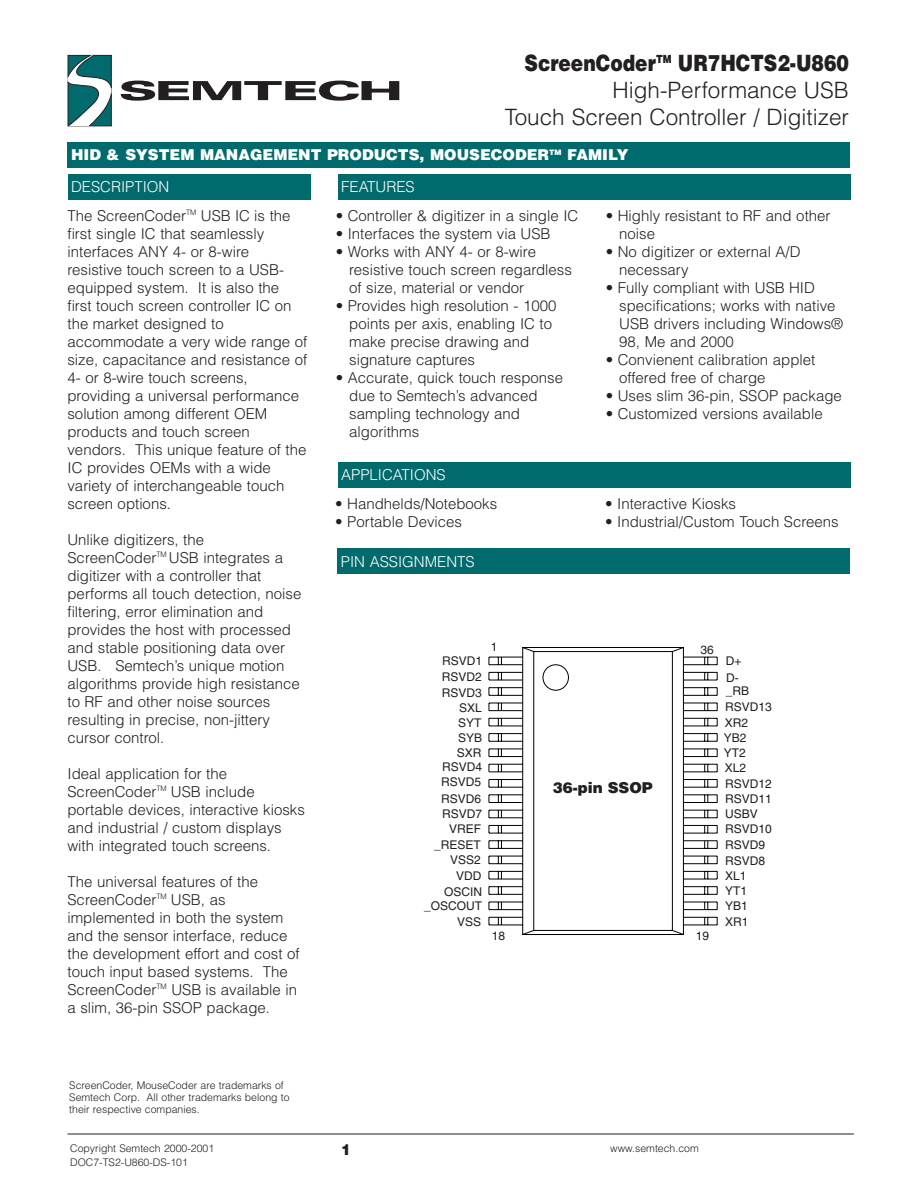
<style>
.page{position:relative;width:918px;height:1188px;background:#fff}
.page>*{position:absolute;margin:0;border:0;box-sizing:border-box;transform-origin:0 0}
.t1{font:300 22.5px/27px "Helvetica";color:#231f20;text-align:right}
.t2{font:300 15px/18px "Helvetica";color:#231f20}
.t3{font:900 15px/32px "Helvetica";color:#fff}
.t4{font:300 15px "Helvetica";color:#fff}
.t5{font:900 15px "Helvetica";color:#231f20}
.t6{font:12px/15.5px "Helvetica";color:#231f20;text-align:right}
.t7{font:300 10.5px/12px "Helvetica";color:#231f20}
.s1{font-weight:900}
.s2{font-weight:300}
</style>
<div class="page">
<hr style="left:68px;top:1134px;width:786px;height:1px;background:#231f20">
<svg style="left:67px;top:55px;width:45px;height:71px"></svg>
<svg style="left:121px;top:81px;width:278px;height:20px"></svg>
<div style="left:68px;top:142px;width:782px;height:25px;background:#006a6d"></div>
<div style="left:68px;top:174px;width:243px;height:25px;background:#006a6d"></div>
<div style="left:338px;top:174px;width:513px;height:25px;background:#006a6d"></div>
<hr style="left:683px;top:664px;width:34px;height:1px;background:#000">
<svg style="left:704px;top:658px;width:4px;height:7px"></svg>
<hr style="left:683px;top:657px;width:34px;height:1px;background:#000">
<hr style="left:683px;top:680px;width:34px;height:1px;background:#000">
<svg style="left:704px;top:673px;width:4px;height:7px"></svg>
<hr style="left:683px;top:672px;width:34px;height:1px;background:#000">
<hr style="left:683px;top:695px;width:34px;height:1px;background:#000">
<svg style="left:704px;top:688px;width:4px;height:7px"></svg>
<hr style="left:683px;top:687px;width:34px;height:1px;background:#000">
<hr style="left:683px;top:710px;width:34px;height:1px;background:#000">
<svg style="left:704px;top:704px;width:4px;height:7px"></svg>
<hr style="left:683px;top:703px;width:34px;height:1px;background:#000">
<hr style="left:683px;top:726px;width:34px;height:1px;background:#000">
<svg style="left:704px;top:719px;width:4px;height:7px"></svg>
<hr style="left:683px;top:718px;width:34px;height:1px;background:#000">
<hr style="left:683px;top:741px;width:34px;height:1px;background:#000">
<svg style="left:704px;top:734px;width:4px;height:7px"></svg>
<hr style="left:683px;top:733px;width:34px;height:1px;background:#000">
<hr style="left:683px;top:756px;width:34px;height:1px;background:#000">
<svg style="left:704px;top:750px;width:4px;height:7px"></svg>
<hr style="left:683px;top:749px;width:34px;height:1px;background:#000">
<hr style="left:683px;top:772px;width:34px;height:1px;background:#000">
<svg style="left:704px;top:765px;width:4px;height:7px"></svg>
<hr style="left:683px;top:764px;width:34px;height:1px;background:#000">
<hr style="left:683px;top:787px;width:34px;height:1px;background:#000">
<svg style="left:704px;top:780px;width:4px;height:7px"></svg>
<hr style="left:683px;top:779px;width:34px;height:1px;background:#000">
<hr style="left:683px;top:802px;width:34px;height:1px;background:#000">
<svg style="left:704px;top:795px;width:4px;height:7px"></svg>
<hr style="left:683px;top:794px;width:34px;height:1px;background:#000">
<hr style="left:683px;top:817px;width:34px;height:1px;background:#000">
<svg style="left:704px;top:811px;width:4px;height:7px"></svg>
<hr style="left:683px;top:810px;width:34px;height:1px;background:#000">
<hr style="left:683px;top:833px;width:34px;height:1px;background:#000">
<svg style="left:704px;top:826px;width:4px;height:7px"></svg>
<hr style="left:683px;top:825px;width:34px;height:1px;background:#000">
<hr style="left:683px;top:848px;width:34px;height:1px;background:#000">
<svg style="left:704px;top:841px;width:4px;height:7px"></svg>
<hr style="left:683px;top:840px;width:34px;height:1px;background:#000">
<hr style="left:683px;top:863px;width:34px;height:1px;background:#000">
<svg style="left:704px;top:857px;width:4px;height:7px"></svg>
<hr style="left:683px;top:856px;width:34px;height:1px;background:#000">
<hr style="left:683px;top:879px;width:34px;height:1px;background:#000">
<svg style="left:704px;top:872px;width:4px;height:7px"></svg>
<hr style="left:683px;top:871px;width:34px;height:1px;background:#000">
<hr style="left:683px;top:894px;width:34px;height:1px;background:#000">
<svg style="left:704px;top:887px;width:4px;height:7px"></svg>
<hr style="left:683px;top:886px;width:34px;height:1px;background:#000">
<hr style="left:683px;top:909px;width:34px;height:1px;background:#000">
<svg style="left:704px;top:903px;width:4px;height:7px"></svg>
<hr style="left:683px;top:902px;width:34px;height:1px;background:#000">
<hr style="left:683px;top:925px;width:34px;height:1px;background:#000">
<svg style="left:704px;top:918px;width:4px;height:7px"></svg>
<hr style="left:683px;top:917px;width:34px;height:1px;background:#000">
<svg style="left:488px;top:647px;width:196px;height:288px"></svg>
<div style="left:543px;top:664px;width:26px;height:27px;border:1px solid #000;border-radius:50%"></div>
<div style="left:338px;top:462px;width:513px;height:25px;background:#006a6d"></div>
<div style="left:337px;top:548px;width:513px;height:26px;background:#006a6d"></div>
<h1 class="t1" style="left:505px;top:52px;width:346px"><span class="s1">ScreenCoder</span><sup>TM</sup> <span class="s1">UR7HCTS2-U860<br></span>High-Performance USB<br>Touch Screen Controller / Digitizer</h1>
<p class="t3" style="left:71px;top:140px;width:559px">HID &amp; SYSTEM MANAGEMENT PRODUCTS, MOUSECODER<sup>TM</sup> FAMILY<br><span class="s2">DESCRIPTION</span></p>
<p class="t4" style="left:341px;top:182px;width:75px">FEATURES</p>
<p class="t2" style="left:67px;top:208px;width:241px">The ScreenCoder<sup>TM</sup> USB IC is the first single IC that seamlessly interfaces ANY 4- or 8-wire resistive touch screen to a USB&shy;equipped system. It is also the<br>first touch screen controller IC on the market designed to accommodate a very wide range of size, capacitance and resistance of<br>4- or 8-wire touch screens, providing a universal performance solution among different OEM products and touch screen vendors. This unique feature of the<br>IC provides OEMs with a wide variety of interchangeable touch screen options.</p>
<p class="t2" style="left:67px;top:532px;width:235px">Unlike digitizers, the<br>ScreenCoder<sup>TM</sup> USB integrates a digitizer with a controller that performs all touch detection, noise filtering, error elimination and provides the host with processed and stable positioning data over<br>USB. Semtech’s unique motion algorithms provide high resistance to RF and other noise sources resulting in precise, non-jittery cursor control.</p>
<p class="t2" style="left:67px;top:766px;width:239px">Ideal application for the<br>ScreenCoder<sup>TM</sup> USB include portable devices, interactive kiosks and industrial / custom displays with integrated touch screens.</p>
<p class="t2" style="left:67px;top:874px;width:234px">The universal features of the<br>ScreenCoder<sup>TM</sup> USB, as implemented in both the system and the sensor interface, reduce the development effort and cost of touch input based systems. The<br>ScreenCoder<sup>TM</sup> USB is available in a slim, 36-pin SSOP package.</p>
<p class="t2" style="left:336px;top:208px;width:244px">• Controller &amp; digitizer in a single IC</p>
<p class="t2" style="left:336px;top:226px;width:216px">• Interfaces the system via USB</p>
<p class="t2" style="left:349px;top:244px;width:224px;text-indent:-14px">• Works with ANY 4- or 8-wire resistive touch screen regardless of size, material or vendor</p>
<p class="t2" style="left:349px;top:298px;width:209px;text-indent:-14px">• Provides high resolution - 1000 points per axis, enabling IC to make precise drawing and signature captures</p>
<p class="t2" style="left:349px;top:370px;width:215px;text-indent:-14px">• Accurate, quick touch response due to Semtech’s advanced sampling technology and algorithms</p>
<p class="t4" style="left:341px;top:470px;width:106px">APPLICATIONS</p>
<p class="t2" style="left:335px;top:496px;width:164px">• Handhelds/Notebooks</p>
<p class="t2" style="left:335px;top:514px;width:128px">• Portable Devices</p>
<p class="t4" style="left:341px;top:556px;width:135px">PIN ASSIGNMENTS</p>
<p class="t2" style="left:619px;top:208px;width:213px;text-indent:-14px">• Highly resistant to RF and other noise</p>
<p class="t2" style="left:619px;top:244px;width:183px;text-indent:-14px">• No digitizer or external A/D necessary</p>
<p class="t2" style="left:619px;top:280px;width:226px;text-indent:-14px">• Fully compliant with USB HID specifications; works with native<br>USB drivers including Windows®<br>98, Me and 2000</p>
<p class="t2" style="left:619px;top:352px;width:198px;text-indent:-14px">• Convienent calibration applet offered free of charge</p>
<p class="t2" style="left:606px;top:388px;width:238px">• Uses slim 36-pin, SSOP package</p>
<p class="t2" style="left:606px;top:406px;width:219px">• Customized versions available</p>
<p class="t2" style="left:605px;top:496px;width:132px">• Interactive Kiosks</p>
<p class="t2" style="left:605px;top:514px;width:235px">• Industrial/Custom Touch Screens</p>
<p class="t6" style="left:441px;top:655px;width:43px">RSVD1<br>RSVD2<br>RSVD3<br>SXL<br>SYT<br>SYB<br>SXR<br>RSVD4<br>RSVD5</p>
<p class="t6" style="left:441px;top:792px;width:43px;line-height:15px;text-align:center">RSVD6<br>RSVD7<br>VREF</p>
<p class="t6" style="left:434px;top:839px;width:50px">_RESET<br>VSS2<br>VDD<br>OSCIN</p>
<p class="t6" style="left:424px;top:899px;width:60px;line-height:16px">_OSCOUT<br>VSS</p>
<p class="t6" style="left:491px;top:640px;width:8px">1</p>
<p class="t6" style="left:701px;top:644px;width:15px">36</p>
<p class="t5" style="left:553px;top:782px;width:101px">36-pin SSOP</p>
<p class="t6" style="left:492px;top:930px;width:15px">18</p>
<p class="t6" style="left:696px;top:929px;width:15px">19</p>
<p class="t6" style="left:726px;top:653px;width:17px;line-height:17.2px;text-align:left">D+<br>D-</p>
<p class="t6" style="left:724px;top:685px;width:50px;text-align:left">_RB<br>RSVD13<br>XR2<br>YB2<br>YT2<br>XL2<br>RSVD12<br>RSVD11<br>USBV<br>RSVD10<br>RSVD9<br>RSVD8<br>XL1<br>YT1<br>YB1<br>XR1</p>
<p class="t7" style="left:69px;top:1080px;width:222px">ScreenCoder, MouseCoder are trademarks of<br>Semtech Corp. All other trademarks belong to their respective companies.</p>
<p class="t7" style="left:70px;top:1143px;width:146px;line-height:13.5px">Copyright Semtech 2000-2001<br>DOC7-TS2-U860-DS-101</p>
<p class="t5" style="left:341px;top:1144px;width:12px">1</p>
<p class="t7" style="left:610px;top:1143px;width:90px">www.semtech.com</p>
</div>
